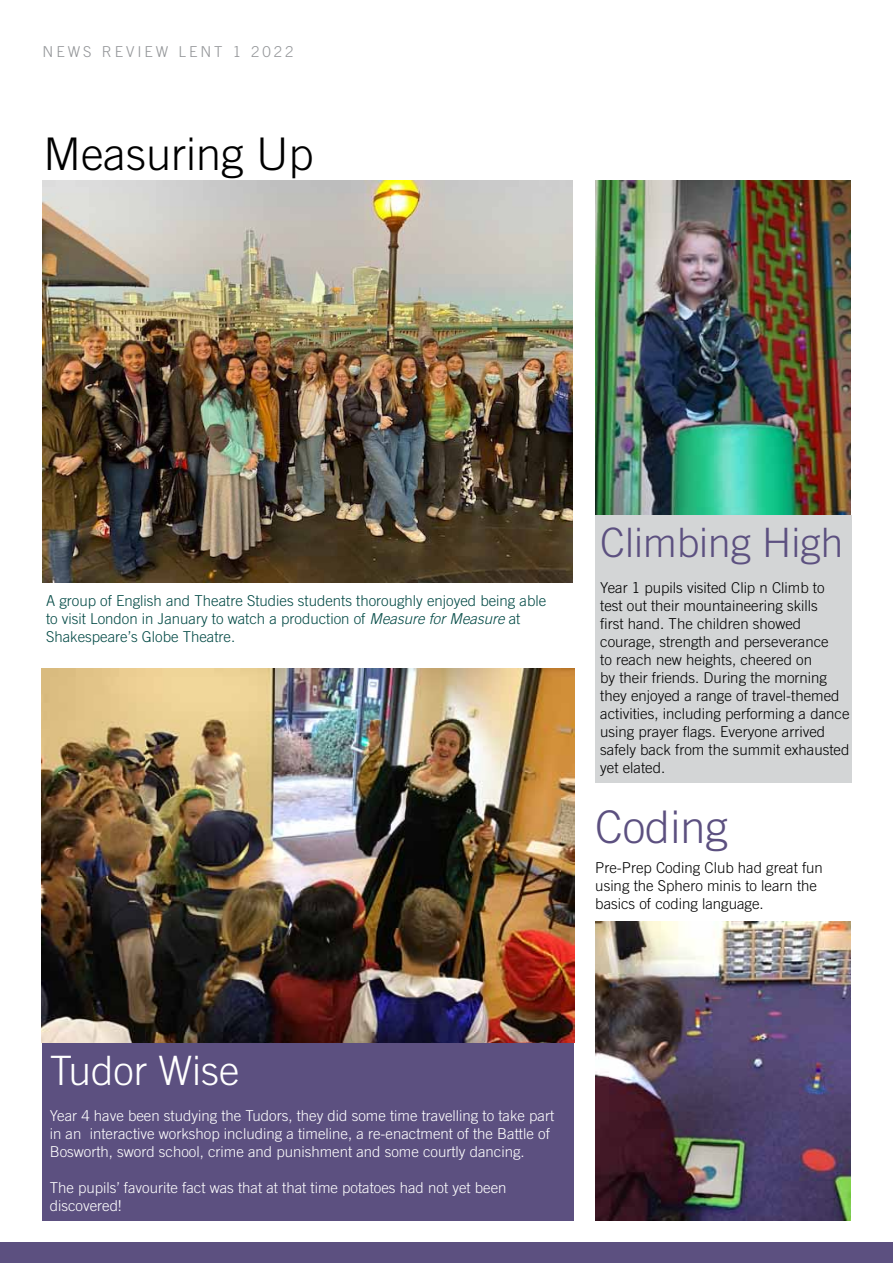
<style>
.page{position:relative;width:893px;height:1263px;background:#fff}
.page>*{position:absolute;margin:0;border:0;box-sizing:border-box;transform-origin:0 0}
.t1{font:300 45px "Trade Gothic LT Com";color:#000}
.t2{font:300 45px "Trade Gothic LT Com";color:#5c5080}
.t3{font:300 40.5px "Trade Gothic LT Com";color:#5c5080}
.t4{font:300 40.5px "Trade Gothic LT Com";color:#fff}
.t5{font:300 15px/18px "Trade Gothic LT Com";color:#000}
.t6{font:300 15px/18px "Trade Gothic LT Com";color:#fff}
.t7{font:300 15px/18px "Trade Gothic LT Com";color:#024945}
.t8{font:300 15px "Trade Gothic LT Com";letter-spacing:.2em;color:#939598}
.s1{font-style:italic}
</style>
<div class="page">
<div style="left:0;top:1242px;width:893px;height:21px;background:#5c5080"></div>
<div style="left:595px;top:515px;width:257px;height:267px;background:#d3d5d6"></div>
<div style="left:43px;top:1039px;width:531px;height:181px;background:#5c5080"></div>
<img style="left:43px;top:180px;width:530px;height:402px">
<img style="left:595px;top:180px;width:255px;height:335px">
<img style="left:42px;top:669px;width:532px;height:374px">
<img style="left:595px;top:922px;width:255px;height:298px">
<p class="t8" style="left:43px;top:43px;width:253px">news review LEN T 1 2022</p>
<h1 class="t1" style="left:44px;top:128px;width:272px">Measuring Up</h1>
<p class="t7" style="left:46px;top:591px;width:502px">A group of English and Theatre Studies students thoroughly enjoyed being able to visit London in January to watch a production of <span class="s1">Measure for Measure</span> at<br>Shakespeare’s Globe Theatre.</p>
<h2 class="t3" style="left:600px;top:519px;width:245px">Climbing High</h2>
<p class="t5" style="left:600px;top:579px;width:251px">Year 1 pupils visited Clip n Climb to test out their mountaineering skills<br>first hand. The children showed courage, strength and perseverance<br>to reach new heights, cheered on<br>by their friends. During the morning they enjoyed a range of travel-themed activities, including performing a dance using prayer flags. Everyone arrived safely back from the summit exhausted yet elated.</p>
<h1 class="t2" style="left:595px;top:800px;width:134px">Coding</h1>
<p class="t5" style="left:595px;top:858px;width:229px">Pre-Prep Coding Club had great fun using the Sphero minis to learn the basics of coding language.</p>
<h2 class="t4" style="left:50px;top:1046px;width:191px">Tudor Wise</h2>
<p class="t6" style="left:50px;top:1106px;width:506px">Year 4 have been studying the Tudors, they did some time travelling to take part in an interactive workshop including a timeline, a re-enactment of the Battle of<br>Bosworth, sword school, crime and punishment and some courtly dancing.</p>
<p class="t6" style="left:50px;top:1178px;width:458px">The pupils’ favourite fact was that at that time potatoes had not yet been discovered!</p>
</div>
